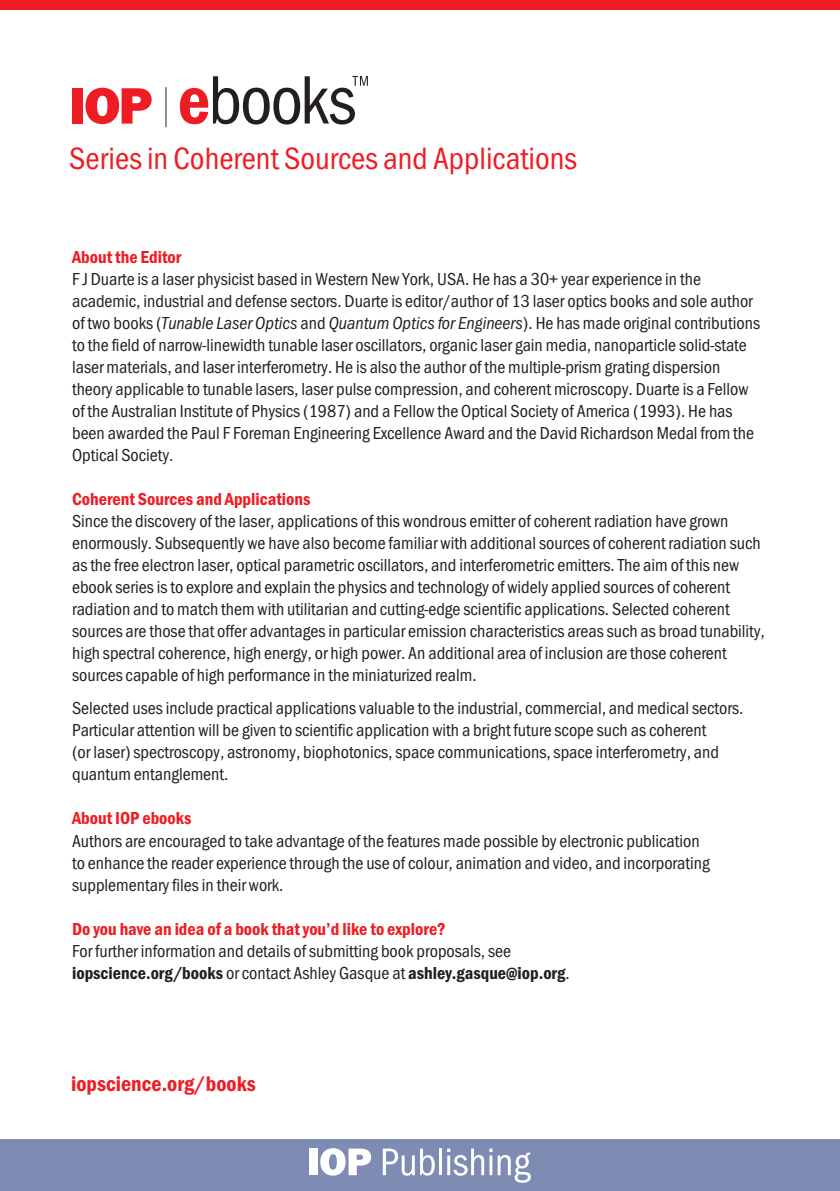
<style>
.page{position:relative;width:840px;height:1191px;background:#fff}
.page>*{position:absolute;margin:0;border:0;box-sizing:border-box;transform-origin:0 0}
.t1{font:32px "Franklin Got Cd Io P";color:#ee1d23}
.t2{font:600 22px "Franklin Got Cd Io P";color:#ee1d23}
.t3{font:18px/22px "Franklin Got Cd Io P";color:#231f20}
.t4{font:600 18px "Franklin Got Cd Io P";color:#ee1d23}
.s1{font-style:italic}
.s2{font-weight:600}
</style>
<div class="page">
<div style="left:0;top:1140px;width:839px;height:51px;background:#7e8bb2"></div>
<div style="left:309px;top:1148px;width:8px;height:27px;background:#fff"></div>
<svg style="left:320px;top:1148px;width:51px;height:27px"></svg>
<svg style="left:382px;top:1148px;width:32px;height:27px"></svg>
<svg style="left:420px;top:1148px;width:14px;height:27px"></svg>
<hr style="left:439px;top:1148px;width:3px;height:27px;background:#fff">
<svg style="left:447px;top:1148px;width:83px;height:34px"></svg>
<div style="left:0;top:0;width:839px;height:10px;background:#ee1d23"></div>
<div style="left:72px;top:88px;width:11px;height:36px;background:#ee1d23"></div>
<svg style="left:85px;top:88px;width:66px;height:36px"></svg>
<hr style="left:165px;top:87px;width:1px;height:40px;background:#231f20">
<svg style="left:180px;top:76px;width:188px;height:48px"></svg>
<h1 class="t1" style="left:69px;top:141px;width:509px">Series in Coherent Sources and Applications</h1>
<p class="t4" style="left:72px;top:247px;width:111px">About the Editor</p>
<p class="t3" style="left:72px;top:268px;width:689px">F J Duarte is a laser physicist based in Western New York, USA. He has a 30+ year experience in the academic, industrial and defense sectors. Duarte is editor/author of 13 laser optics books and sole author of two books (<span class="s1">Tunable Laser Optics</span> and <span class="s1">Quantum Optics for Engineers</span>). He has made original contributions to the field of narrow-linewidth tunable laser oscillators, organic laser gain media, nanoparticle solid-state laser materials, and laser interferometry. He is also the author of the multiple-prism grating dispersion theory applicable to tunable lasers, laser pulse compression, and coherent microscopy. Duarte is a Fellow of the Australian Institute of Physics (1987) and a Fellow the Optical Society of America (1993). He has been awarded the Paul F Foreman Engineering Excellence Award and the David Richardson Medal from the Optical Society.</p>
<p class="t4" style="left:72px;top:489px;width:240px">Coherent Sources and Applications</p>
<p class="t3" style="left:72px;top:510px;width:694px">Since the discovery of the laser, applications of this wondrous emitter of coherent radiation have grown enormously. Subsequently we have also become familiar with additional sources of coherent radiation such as the free electron laser, optical parametric oscillators, and interferometric emitters. The aim of this new ebook series is to explore and explain the physics and technology of widely applied sources of coherent radiation and to match them with utilitarian and cutting-edge scientific applications. Selected coherent sources are those that offer advantages in particular emission characteristics areas such as broad tunability, high spectral coherence, high energy, or high power. An additional area of inclusion are those coherent sources capable of high performance in the miniaturized realm.</p>
<p class="t3" style="left:72px;top:697px;width:672px">Selected uses include practical applications valuable to the industrial, commercial, and medical sectors.<br>Particular attention will be given to scientific application with a bright future scope such as coherent<br>(or laser) spectroscopy, astronomy, biophotonics, space communications, space interferometry, and quantum entanglement.</p>
<p class="t4" style="left:72px;top:808px;width:121px">About IOP ebooks</p>
<p class="t3" style="left:72px;top:829px;width:638px">Authors are encouraged to take advantage of the features made possible by electronic publication to enhance the reader experience through the use of colour, animation and video, and incorporating supplementary files in their work.</p>
<p class="t4" style="left:72px;top:918px;width:375px">Do you have an idea of a book that you’d like to explore?</p>
<p class="t3" style="left:72px;top:939px;width:499px">For further information and details of submitting book proposals, see <span class="s2">iopscience.org/books</span> or contact Ashley Gasque at <span class="s2">ashley.gasque@iop.org</span>.</p>
<p class="t2" style="left:71px;top:1071px;width:186px">iopscience.org/books</p>
</div>
